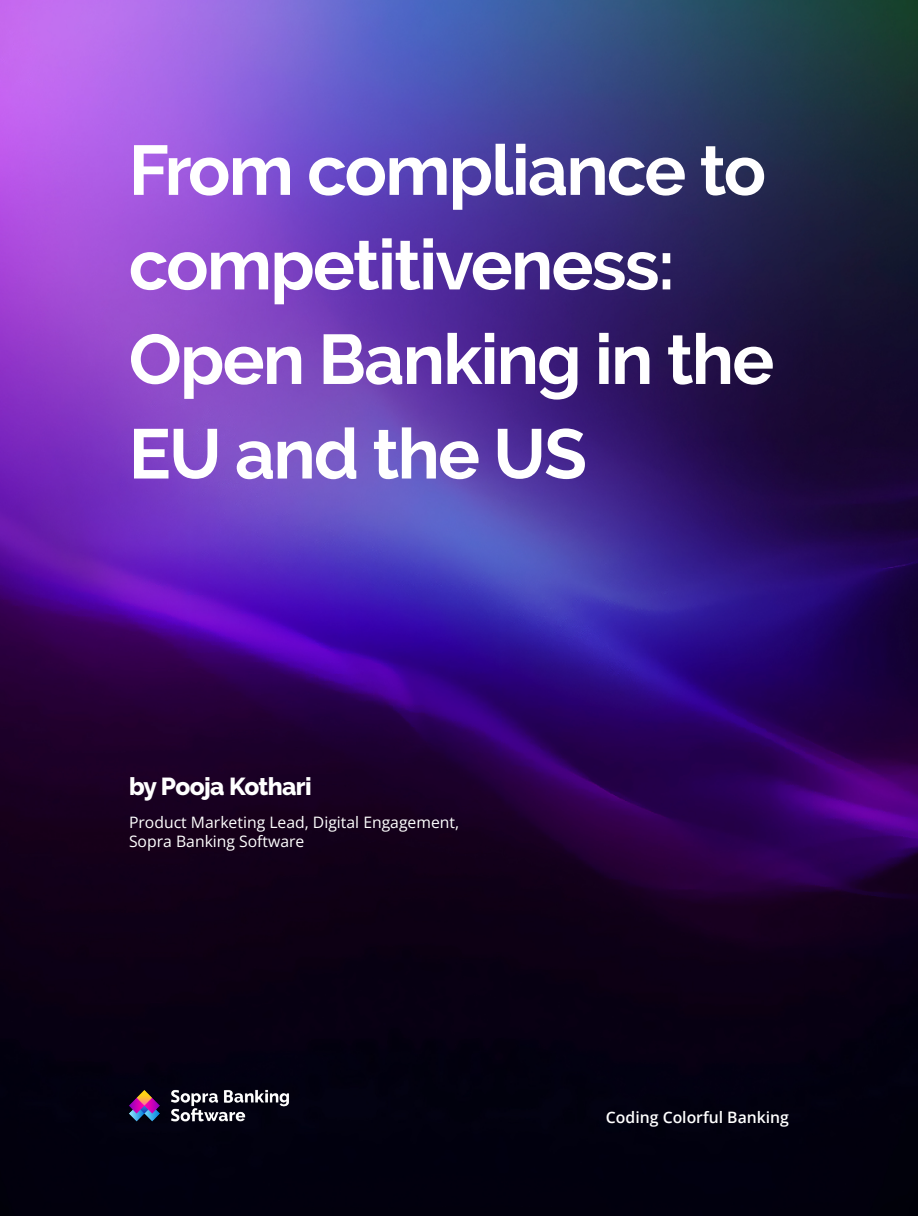
<style>
.page{position:relative;width:918px;height:1216px;background:#fff}
.page>*{position:absolute;margin:0;border:0;box-sizing:border-box;transform-origin:0 0}
.t1{font:700 70px/94.5px "Raleway";letter-spacing:-.025em;color:#fff}
.t2{font:800 24.5px "Raleway";letter-spacing:-.025em;color:#fff}
.t3{font:15.75px/18.9px "Open Sans";color:#fff}
.t4{font:600 15.75px "Open Sans";color:#fff}
</style>
<div class="page">
<img style="left:0;top:0;width:918px;height:1215px">
<img style="left:129px;top:1087px;width:170px;height:37px">
<h1 class="t1" style="left:129px;top:123px;width:647px">From compliance to competitiveness:<br>Open Banking in the<br>EU and the US</h1>
<h2 class="t2" style="left:129px;top:772px;width:184px">by Pooja Kothari</h2>
<p class="t3" style="left:129px;top:812px;width:332px">Product Marketing Lead, Digital Engagement,<br>Sopra Banking Software</p>
<p class="t4" style="left:606px;top:1106px;width:184px">Coding Colorful Banking</p>
</div>
